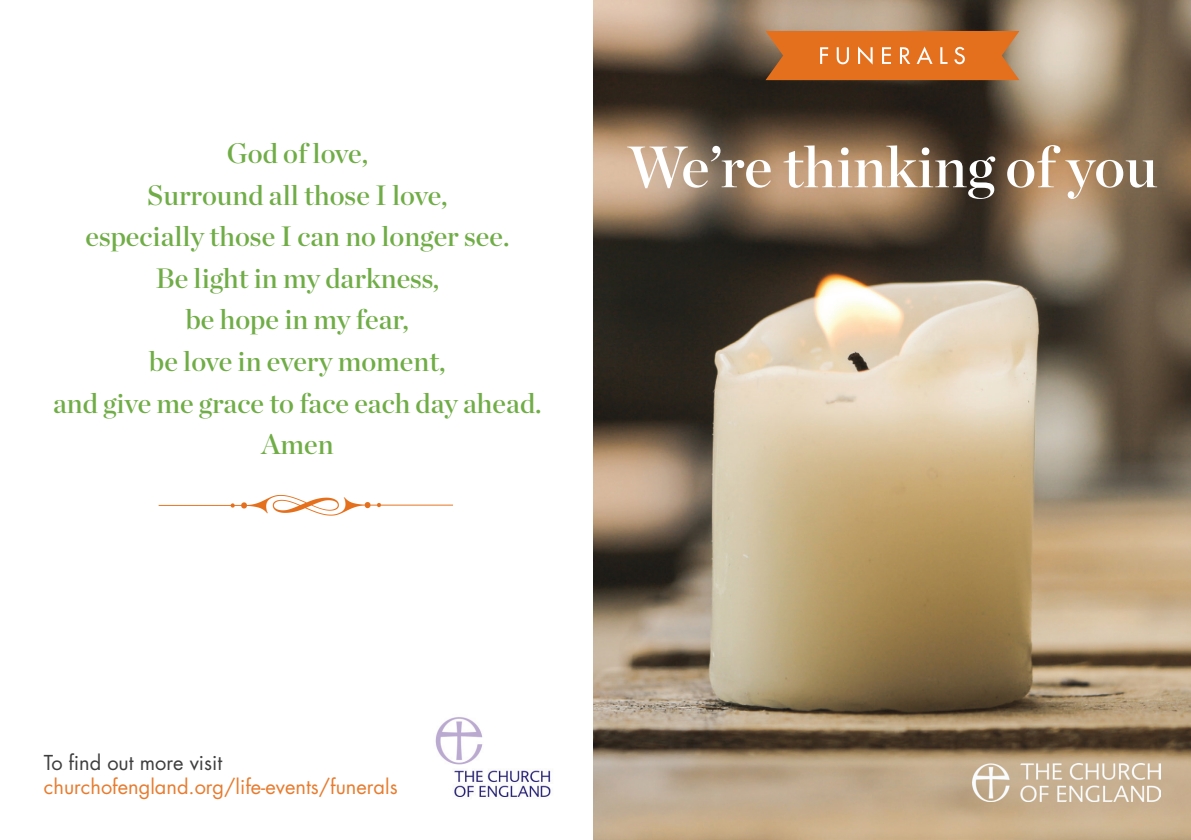
<style>
.page{position:relative;width:1191px;height:840px;background:#fff}
.page>*{position:absolute;margin:0;border:0;box-sizing:border-box;transform-origin:0 0}
.t1{font:58.2px "Chronicle Display Semi";color:#fff}
.t2{font:28px/41.6px "Chronicle Display Semi";color:#70ad46;text-align:center}
.t3{font:20px "Futura";color:#e77c2f}
.t4{font:20px "Futura";color:#3e3e3f}
</style>
<div class="page">
<img style="left:594px;top:0;width:597px;height:839px">
<svg style="left:765px;top:31px;width:254px;height:49px;background:#df772d"></svg>
<img style="left:972px;top:763px;width:188px;height:38px">
<img style="left:435px;top:717px;width:116px;height:80px">
<img style="left:158px;top:495px;width:295px;height:21px">
<p class="t2" style="left:53px;top:130px;width:490px">God of love,<br>Surround all those I love,<br>especially those I can no longer see.<br>Be light in my darkness,<br>be hope in my fear,<br>be love in every moment,<br>and give me grace to face each day ahead.<br>Amen</p>
<h1 class="t1" style="left:627px;top:121px;width:532px">We’re thinking of you</h1>
<p class="t4" style="left:44px;top:748px;width:180px">To find out more visit</p>
<p class="t3" style="left:44px;top:772px;width:355px">churchofengland.org/life-events/funerals</p>
</div>
